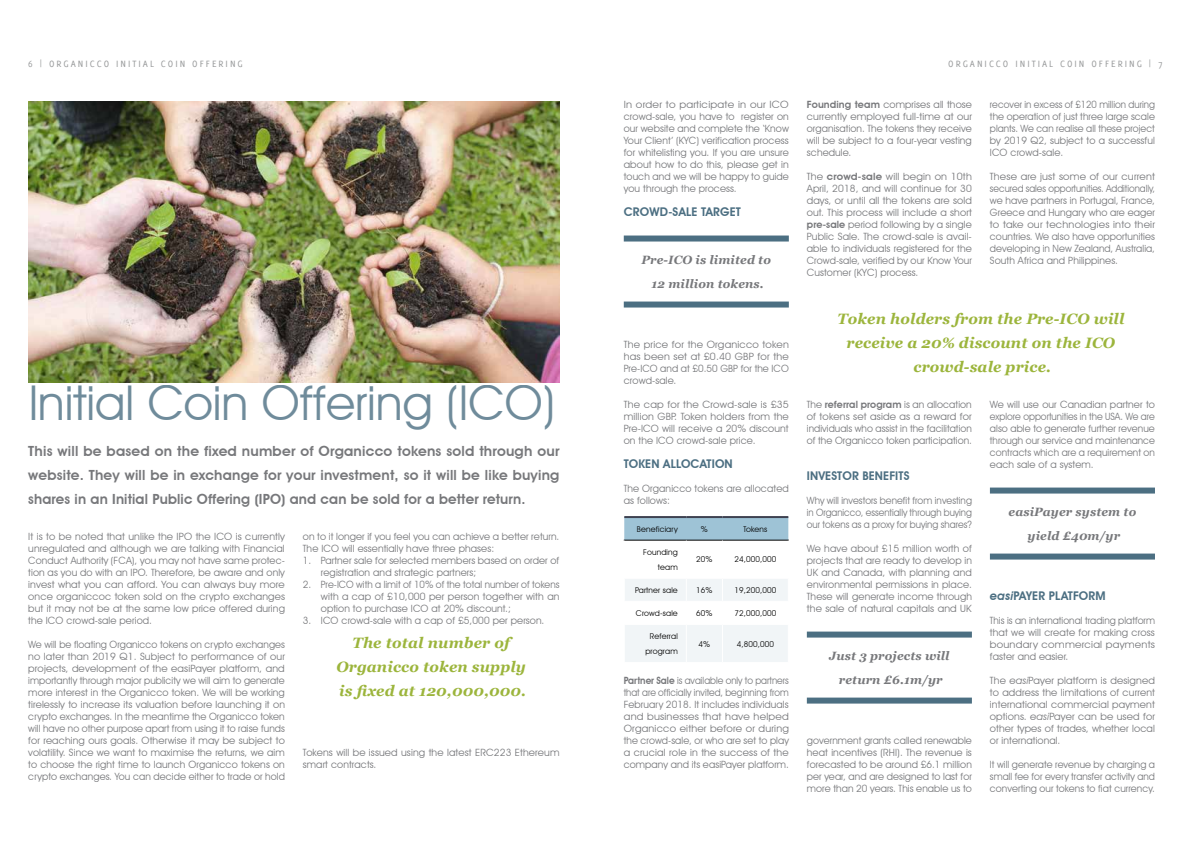
<style>
.page{position:relative;width:1191px;height:842px;background:#fff}
.page>*{position:absolute;margin:0;border:0;box-sizing:border-box;transform-origin:0 0}
.t1{font:48px "Avant Garde IT Cby BT";color:#4c6f82}
.t2{font:italic 700 15px/24px "Georgia";letter-spacing:.01em;color:#9cb53c;text-align:center}
.t3{font:600 14px/24px "Avant Garde IT Cby BT";letter-spacing:.01em;color:#77787b;text-align:justify}
.t4{font:italic 700 12px/24px "Georgia";letter-spacing:.01em;color:#77787b;text-align:center}
.t5{font:600 12px "Avant Garde IT Cby BT";letter-spacing:.01em;color:#4c6f82}
.t6{font:10px/12px "Avant Garde IT Cby BT";letter-spacing:.01em;color:#77787b;text-align:justify}
.t7{font:10px/12px "Avant Garde IT Cby BT";letter-spacing:.01em;color:#77787b;text-align:justify;scale:1.05 1}
.t8{font:10px/12px "Avant Garde IT Cby BT";letter-spacing:.01em;color:#77787b;text-align:justify;scale:.93 1}
.t9{font:10px/12px "Avant Garde IT Cby BT";letter-spacing:.01em;color:#77787b;text-align:justify;scale:1.08 1}
.t10{font:10px/12px "Avant Garde IT Cby BT";letter-spacing:.01em;color:#77787b;text-align:justify;scale:.96 1}
.t11{font:10px/12px "Avant Garde IT Cby BT";letter-spacing:.01em;color:#77787b;text-align:justify;scale:.94 1}
.t12{font:10px "Delicious";letter-spacing:.2em;color:#999b9c}
.t13{font:8px/15px "Avant Garde IT Cby BT";letter-spacing:.02em;color:#000;text-align:right}
.s1{font-weight:600}
.s2{font-style:italic}
</style>
<div class="page">
<img style="left:28px;top:101px;width:531px;height:281px">
<hr style="left:624px;top:516px;width:62px;height:2px;background:#3e4251">
<hr style="left:686px;top:516px;width:36px;height:2px;background:#3e4251">
<hr style="left:722px;top:516px;width:66px;height:2px;background:#3e4251">
<svg style="left:624px;top:517px;width:165px;height:145px"></svg>
<hr style="left:624px;top:624px;width:62px;height:1px;background:#fff">
<hr style="left:624px;top:625px;width:1px;height:37px;background:#fff">
<hr style="left:686px;top:624px;width:36px;height:1px;background:#fff">
<hr style="left:686px;top:625px;width:1px;height:37px;background:#fff">
<hr style="left:722px;top:624px;width:67px;height:1px;background:#fff">
<hr style="left:722px;top:625px;width:1px;height:37px;background:#fff">
<hr style="left:788px;top:625px;width:1px;height:37px;background:#fff">
<div style="left:624px;top:236px;width:165px;height:6px;background:#4c6f82"></div>
<div style="left:624px;top:302px;width:165px;height:6px;background:#4c6f82"></div>
<div style="left:807px;top:632px;width:165px;height:6px;background:#4c6f82"></div>
<div style="left:807px;top:698px;width:165px;height:6px;background:#4c6f82"></div>
<div style="left:990px;top:488px;width:165px;height:6px;background:#4c6f82"></div>
<div style="left:990px;top:554px;width:165px;height:6px;background:#4c6f82"></div>
<p class="t12" style="left:28px;top:58px;width:216px">6 | ORGANICCO INITIAL COIN OFFERING</p>
<p class="t12" style="left:948px;top:58px;width:216px">ORGANICCO INITIAL COIN OFFERING | 7</p>
<h1 class="t1" style="left:28px;top:374px;width:528px">Initial Coin Offering (ICO)</h1>
<h3 class="t3" style="left:28px;top:439px;width:532px">This will be based on the fixed number of Organicco tokens sold through our website. They will be in exchange for your investment, so it will be like buying shares in an Initial Public Offering (IPO) and can be sold for a better return.</h3>
<p class="t6" style="left:28px;top:530px;width:258px">It is to be noted that unlike the IPO the ICO is currently unregulated and although we are talking with Financial Conduct Authority (FCA), you may not have same protec&shy;tion as you do with an IPO. Therefore, be aware and only invest what you can afford. You can always buy more once organiccoc token sold on the crypto exchanges but it may not be at the same low price offered during the ICO crowd-sale period.</p>
<p class="t6" style="left:28px;top:638px;width:258px">We will be floating Organicco tokens on crypto exchanges no later than 2019 Q1. Subject to performance of our projects, development of the easiPayer platform, and importantly through major publicity we will aim to generate more interest in the Organicco token. We will be working tirelessly to increase its valuation before launching it on crypto exchanges. In the meantime the Organicco token will have no other purpose apart from using it to raise funds for reaching ours goals. Otherwise it may be subject to volatility. Since we want to maximise the returns, we aim to choose the right time to launch Organicco tokens on crypto exchanges. You can decide either to trade or hold</p>
<p class="t6" style="left:303px;top:530px;width:258px">on to it longer if you feel you can achieve a better return.<br>The ICO will essentially have three phases:</p>
<p class="t6" style="left:321px;top:554px;width:240px;text-indent:-18px">1. Partner sale for selected members based on order of registration and strategic partners;</p>
<p class="t6" style="left:321px;top:578px;width:240px;text-indent:-18px">2. Pre-ICO with a limit of 10% of the total number of tokens with a cap of £10,000 per person together with an option to purchase ICO at 20% discount.;</p>
<p class="t6" style="left:303px;top:614px;width:243px">3. ICO crowd-sale with a cap of £5,000 per person.</p>
<h2 class="t2" style="left:336px;top:631px;width:191px">The total number of<br>Organicco token supply is fixed at 120,000,000.</h2>
<p class="t6" style="left:303px;top:746px;width:258px">Tokens will be issued using the latest ERC223 Ethereum smart contracts.</p>
<p class="t9" style="left:624px;top:98px;width:154px">In order to participate in our ICO crowd-sale, you have to register on our website and complete the ‘Know Your Client’ (KYC) verification process for whitelisting you. If you are unsure about how to do this, please get in touch and we will be happy to guide you through the process.</p>
<p class="t5" style="left:624px;top:205px;width:119px">CROWD-SALE TARGET</p>
<p class="t4" style="left:641px;top:248px;width:131px">Pre-ICO is limited to<br>12 million tokens.</p>
<p class="t7" style="left:624px;top:338px;width:159px">The price for the Organicco token has been set at £0.40 GBP for the Pre-ICO and at £0.50 GBP for the ICO crowd-sale.</p>
<p class="t7" style="left:624px;top:398px;width:159px">The cap for the Crowd-sale is £35 million GBP. Token holders from the Pre-ICO will receive a 20% discount on the ICO crowd-sale price.</p>
<p class="t5" style="left:624px;top:457px;width:110px">TOKEN ALLOCATION</p>
<p class="t6" style="left:624px;top:482px;width:166px">The Organicco tokens are allocated as follows:</p>
<p class="t13" style="left:637px;top:521px;width:42px">Beneficiary</p>
<p class="t13" style="left:701px;top:521px;width:9px">%</p>
<p class="t13" style="left:743px;top:521px;width:25px">Tokens</p>
<p class="t13" style="left:643px;top:544px;width:36px">Founding team</p>
<p class="t13" style="left:696px;top:552px;width:18px">20%</p>
<p class="t13" style="left:734px;top:552px;width:44px">24,000,000</p>
<p class="t13" style="left:635px;top:582px;width:44px">Partner sale</p>
<p class="t13" style="left:696px;top:582px;width:18px">16%</p>
<p class="t13" style="left:734px;top:582px;width:44px">19,200,000</p>
<p class="t13" style="left:636px;top:605px;width:43px">Crowd-sale</p>
<p class="t13" style="left:696px;top:605px;width:18px">60%</p>
<p class="t13" style="left:734px;top:605px;width:44px">72,000,000</p>
<p class="t13" style="left:645px;top:629px;width:34px;text-align:center">Referral program</p>
<p class="t13" style="left:698px;top:636px;width:13px">4%</p>
<p class="t13" style="left:736px;top:636px;width:39px">4,800,000</p>
<p class="t8" style="left:624px;top:674px;width:179px"><span class="s1">Partner Sale</span> is available only to partners that are officially invited, beginning from February 2018. It includes individuals and businesses that have helped Organicco either before or during the crowd-sale, or who are set to play a crucial role in the success of the company and its easiPayer platform.</p>
<p class="t6" style="left:807px;top:98px;width:167px"><span class="s1">Founding team</span> comprises all those currently employed full-time at our organisation. The tokens they receive will be subject to a four-year vesting schedule.</p>
<p class="t7" style="left:807px;top:170px;width:159px">The <span class="s1">crowd-sale</span> will begin on 10th April, 2018, and will continue for 30 days, or until all the tokens are sold out. This process will include a short <span class="s1">pre-sale</span> period following by a single Public Sale. The crowd-sale is avail&shy;able to individuals registered for the Crowd-sale, verified by our Know Your Customer (KYC) process.</p>
<p class="t11" style="left:990px;top:98px;width:177px">recover in excess of £120 million during the operation of just three large scale plants. We can realise all these project by 2019 Q2, subject to a successful ICO crowd-sale.</p>
<p class="t7" style="left:990px;top:170px;width:159px">These are just some of our current secured sales opportunities. Additionally, we have partners in Portugal, France, Greece and Hungary who are eager to take our technologies into their countries. We also have opportunities developing in New Zealand, Australia, South Africa and Philippines.</p>
<h2 class="t2" style="left:837px;top:307px;width:288px">Token holders from the Pre-ICO will receive a 20% discount on the ICO crowd-sale price.</h2>
<p class="t6" style="left:807px;top:398px;width:167px">The <span class="s1">referral program</span> is an allocation of tokens set aside as a reward for individuals who assist in the facilitation of the Organicco token participation.</p>
<p class="t5" style="left:807px;top:469px;width:104px">INVESTOR BENEFITS</p>
<p class="t10" style="left:807px;top:494px;width:173px">Why will investors benefit from investing in Organicco, essentially through buying our tokens as a proxy for buying shares?</p>
<p class="t6" style="left:807px;top:542px;width:167px">We have about £15 million worth of projects that are ready to develop in UK and Canada, with planning and environmental permissions in place.<br>These will generate income through the sale of natural capitals and UK</p>
<p class="t4" style="left:829px;top:644px;width:122px">Just 3 projects will return £6.1m/yr</p>
<p class="t6" style="left:807px;top:734px;width:166px">government grants called renewable heat incentives (RHI). The revenue is forecasted to be around £6.1 million per year, and are designed to last for more than 20 years. This enable us to</p>
<p class="t6" style="left:990px;top:398px;width:167px">We will use our Canadian partner to explore opportunities in the USA. We are also able to generate further revenue through our service and maintenance contracts which are a requirement on each sale of a system.</p>
<p class="t4" style="left:1008px;top:500px;width:129px">easiPayer system to yield £40m/yr</p>
<p class="t5" style="left:990px;top:589px;width:117px"><span class="s2">easi</span>PAYER PLATFORM</p>
<p class="t10" style="left:990px;top:614px;width:173px">This is an international trading platform that we will create for making cross boundary commercial payments faster and easier.</p>
<p class="t6" style="left:990px;top:674px;width:167px">The <span class="s2">easi</span>Payer platform is designed to address the limitations of current international commercial payment options. <span class="s2">easi</span>Payer can be used for other types of trades, whether local or international.</p>
<p class="t6" style="left:990px;top:758px;width:167px">It will generate revenue by charging a small fee for every transfer activity and converting our tokens to fiat currency.</p>
</div>
